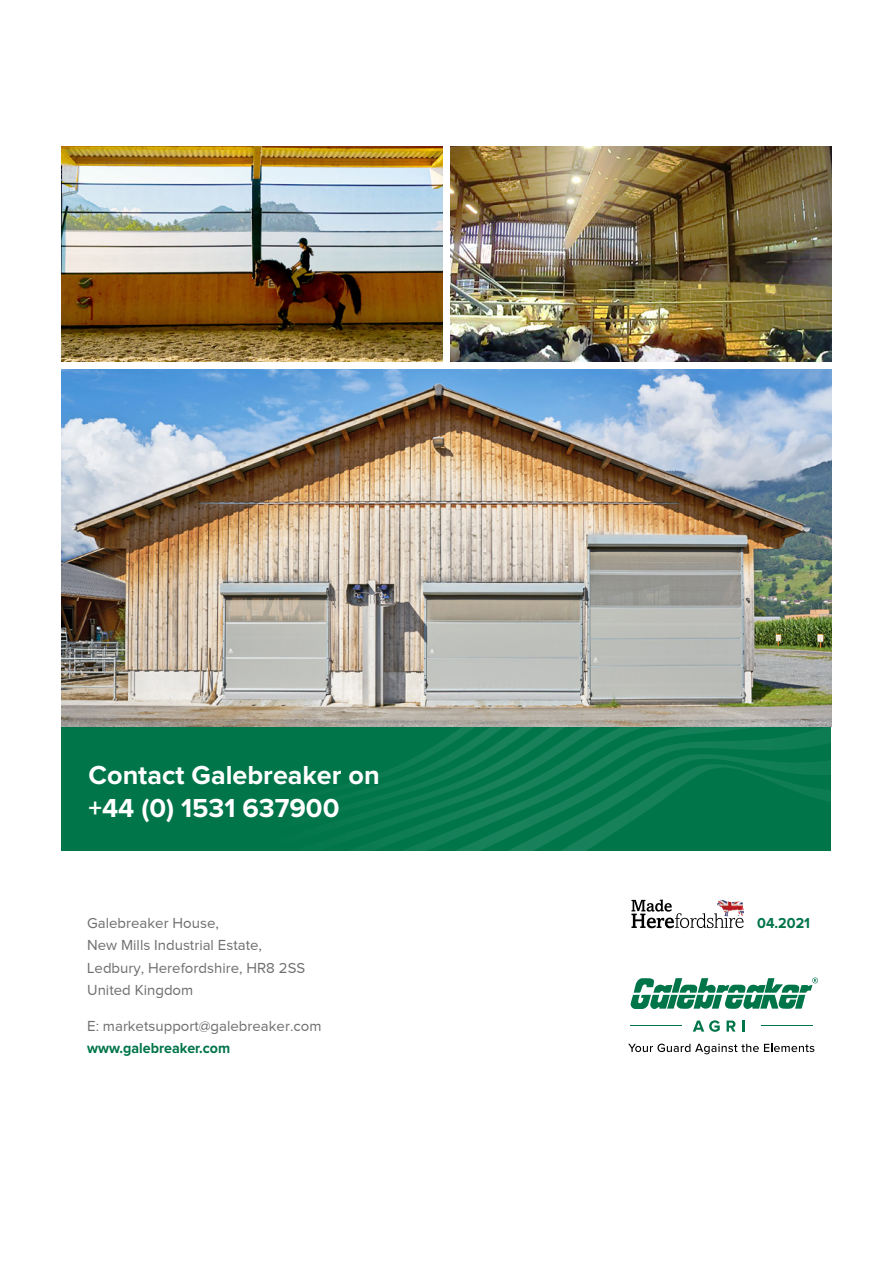
<style>
.page{position:relative;width:893px;height:1263px;background:#fff}
.page>*{position:absolute;margin:0;border:0;box-sizing:border-box;transform-origin:0 0}
.t1{font:700 27px/33px "Proxima Nova";color:#fff}
.Body_copy{font:15px/22.5px "Proxima Nova";color:#706f6f}
.t2{font:700 15px "Proxima Nova";color:#00754a;scale:.95 1}
</style>
<div class="page">
<div style="left:62px;top:727px;width:769px;height:124px;background:#00754a"></div>
<svg style="left:362px;top:727px;width:469px;height:124px"></svg>
<svg style="left:630px;top:977px;width:188px;height:32px"></svg>
<svg style="left:693px;top:1020px;width:27px;height:12px"></svg>
<svg style="left:727px;top:1020px;width:8px;height:11px"></svg>
<svg style="left:742px;top:1020px;width:2px;height:11px"></svg>
<svg style="left:628px;top:1044px;width:186px;height:10px"></svg>
<hr style="left:761px;top:1025px;width:52px;height:1px;background:#00754a">
<hr style="left:630px;top:1025px;width:52px;height:1px;background:#00754a">
<img style="left:62px;top:369px;width:769px;height:358px">
<img style="left:62px;top:147px;width:381px;height:214px">
<img style="left:450px;top:147px;width:381px;height:214px">
<svg style="left:631px;top:899px;width:113px;height:29px"></svg>
<img style="left:717px;top:900px;width:9px;height:16px">
<p class="t1" style="left:89px;top:760px;width:293px">Contact Galebreaker on +44 (0) 1531 637900</p>
<p class="Body_copy" style="left:87px;top:911px;width:133px">Galebreaker House,</p>
<p class="Body_copy" style="left:87px;top:934px;width:176px">New Mills Industrial Estate,</p>
<p class="Body_copy" style="left:87px;top:956px;width:220px">Ledbury, Herefordshire, HR8 2SS<br>United Kingdom</p>
<p class="Body_copy" style="left:87px;top:1014px;width:236px">E: marketsupport@galebreaker.com</p>
<p class="t2" style="left:87px;top:1041px;width:152px">www.galebreaker.com</p>
<p class="t2" style="left:757px;top:916px;width:57px">04.2021</p>
</div>
